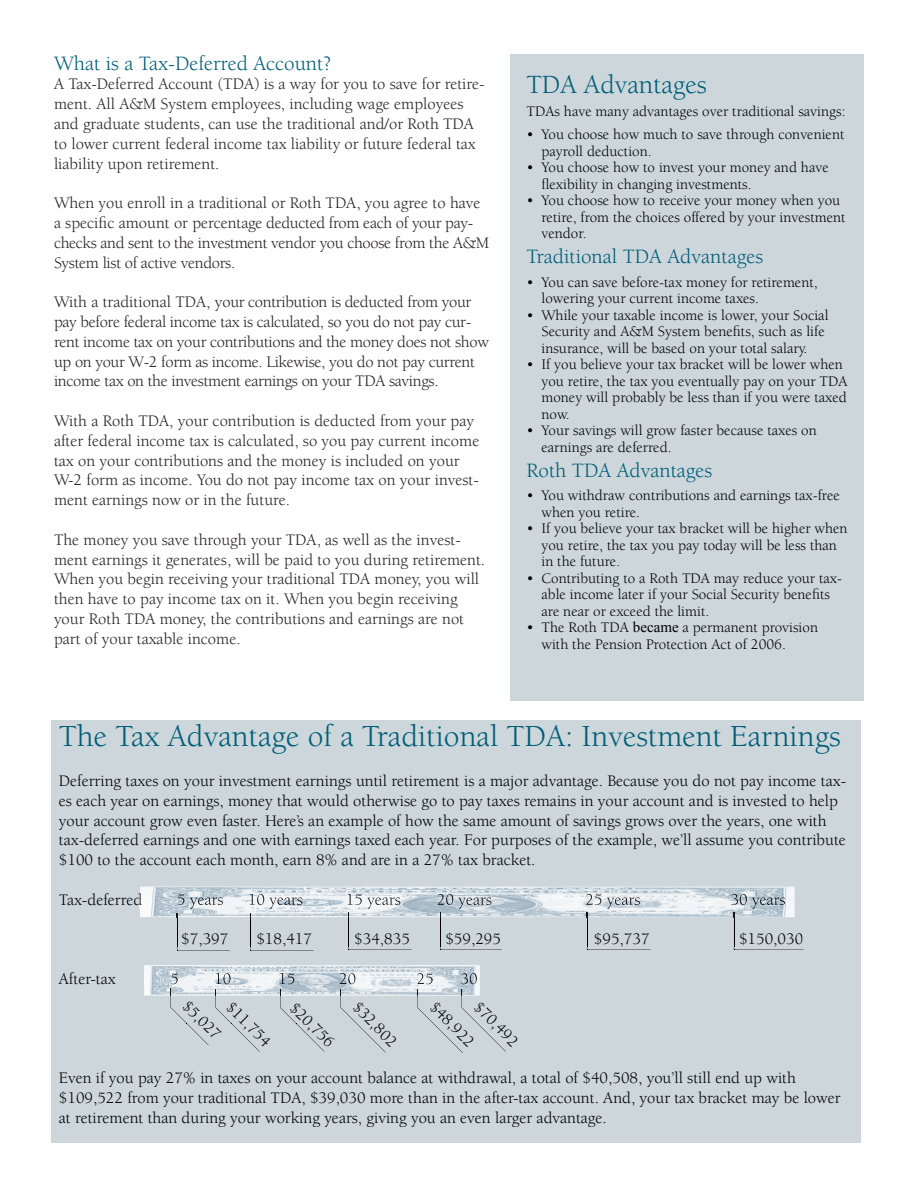
<style>
.page{position:relative;width:918px;height:1188px;background:#fff}
.page>*{position:absolute;margin:0;border:0;box-sizing:border-box;transform-origin:0 0}
.t1{font:31.5px "Berkeley";color:#005e77}
.t2{font:27px "Berkeley";color:#005e77}
.t3{font:21px "Berkeley";color:#005e77}
.t4{font:16.5px/19.8px "Berkeley";color:#000}
.t5{font:16.5px/19.8px "Berkeley";color:#231f20}
.t6{font:16.5px/19.8px "Berkeley";letter-spacing:-.02em;color:#231f20}
.t7{font:15px/16.5px "Berkeley";color:#000}
.s1{font-family:"Times New Roman"}
</style>
<div class="page">
<div style="left:510px;top:54px;width:354px;height:647px;background:#ccd6db"></div>
<div style="left:51px;top:720px;width:810px;height:422px;background:#ccd6db"></div>
<img style="left:140px;top:887px;width:655px;height:25px">
<img style="left:144px;top:965px;width:336px;height:31px">
<img style="left:140px;top:893px;width:645px;height:16px">
<img style="left:144px;top:972px;width:333px;height:12px">
<svg style="left:140px;top:912px;width:663px;height:39px"></svg>
<svg style="left:170px;top:988px;width:103px;height:64px"></svg>
<svg style="left:280px;top:989px;width:119px;height:64px"></svg>
<svg style="left:417px;top:989px;width:89px;height:64px"></svg>
<h3 class="t3" style="left:54px;top:52px;width:279px">What is a Tax-Deferred Account?</h3>
<p class="t5" style="left:54px;top:75px;width:432px">A Tax-Deferred Account (TDA) is a way for you to save for retire&shy;ment. All A&amp;M System employees, including wage employees and graduate students, can use the traditional and/or Roth TDA to lower current federal income tax liability or future federal tax liability upon retirement.</p>
<p class="t6" style="left:54px;top:193px;width:437px">When you enroll in a traditional or Roth TDA, you agree to have a specific amount or percentage deducted from each of your pay&shy;checks and sent to the investment vendor you choose from the A&amp;M System list of active vendors.</p>
<p class="t6" style="left:54px;top:292px;width:436px">With a traditional TDA, your contribution is deducted from your pay before federal income tax is calculated, so you do not pay cur&shy;rent income tax on your contributions and the money does not show up on your W-2 form as income. Likewise, you do not pay current income tax on the investment earnings on your TDA savings.</p>
<p class="t5" style="left:54px;top:411px;width:427px">With a Roth TDA, your contribution is deducted from your pay after federal income tax is calculated, so you pay current income tax on your contributions and the money is included on your W-2 form as income. You do not pay income tax on your invest&shy;ment earnings now or in the future.</p>
<p class="t5" style="left:54px;top:530px;width:433px">The money you save through your TDA, as well as the invest&shy;ment earnings it generates, will be paid to you during retirement.<br>When you begin receiving your traditional TDA money, you will then have to pay income tax on it. When you begin receiving your Roth TDA money, the contributions and earnings are not part of your taxable income.</p>
<h2 class="t2" style="left:526px;top:70px;width:182px">TDA Advantages</h2>
<p class="t7" style="left:526px;top:103px;width:321px">TDAs have many advantages over traditional savings:</p>
<p class="t7" style="left:542px;top:127px;width:305px;text-indent:-15px">• You choose how much to save through convenient payroll deduction.</p>
<p class="t7" style="left:542px;top:160px;width:289px;text-indent:-15px">• You choose how to invest your money and have flexibility in changing investments.</p>
<p class="t7" style="left:542px;top:193px;width:306px;text-indent:-15px">• You choose how to receive your money when you retire, from the choices offered by your investment vendor.</p>
<h3 class="t3" style="left:526px;top:246px;width:238px">Traditional TDA Advantages</h3>
<p class="t7" style="left:542px;top:274px;width:278px;text-indent:-15px">• You can save before-tax money for retirement, lowering your current income taxes.</p>
<p class="t7" style="left:542px;top:307px;width:289px;text-indent:-15px">• While your taxable income is lower, your Social<br>Security and A&amp;M System benefits, such as life insurance, will be based on your total salary.</p>
<p class="t7" style="left:542px;top:357px;width:308px;text-indent:-15px">• If you believe your tax bracket will be lower when you retire, the tax you eventually pay on your TDA money will probably be less than if you were taxed now.</p>
<p class="t7" style="left:542px;top:423px;width:277px;text-indent:-15px">• Your savings will grow faster because taxes on earnings are deferred.</p>
<h3 class="t3" style="left:526px;top:459px;width:187px">Roth TDA Advantages</h3>
<p class="t7" style="left:542px;top:487px;width:300px;text-indent:-15px">• You withdraw contributions and earnings tax-free when you retire.</p>
<p class="t7" style="left:542px;top:520px;width:308px;text-indent:-15px">• If you believe your tax bracket will be higher when you retire, the tax you pay today will be less than in the future.</p>
<p class="t7" style="left:542px;top:570px;width:302px;text-indent:-15px">• Contributing to a Roth TDA may reduce your tax&shy;able income later if your Social Security benefits are near or exceed the limit.</p>
<p class="t7" style="left:542px;top:619px;width:278px;text-indent:-15px">• The Roth TDA <span class="s1">became</span> a permanent provision with the Pension Protection Act of 2006.</p>
<h1 class="t1" style="left:59px;top:720px;width:784px">The Tax Advantage of a Traditional TDA: Investment Earnings</h1>
<p class="t4" style="left:59px;top:771px;width:789px">Deferring taxes on your investment earnings until retirement is a major advantage. Because you do not pay income tax&shy;es each year on earnings, money that would otherwise go to pay taxes remains in your account and is invested to help your account grow even faster. Here’s an example of how the same amount of savings grows over the years, one with tax-deferred earnings and one with earnings taxed each year. For purposes of the example, we’ll assume you contribute $100 to the account each month, earn 8% and are in a 27% tax bracket.</p>
<p class="t4" style="left:59px;top:890px;width:85px">Tax-deferred</p>
<p class="t4" style="left:59px;top:969px;width:58px">After-tax</p>
<p class="t4" style="left:181px;top:930px;width:49px">$7,397</p>
<p class="t4" style="left:256px;top:930px;width:57px">$18,417</p>
<p class="t4" style="left:354px;top:930px;width:57px">$34,835</p>
<p class="t4" style="left:445px;top:930px;width:57px">$59,295</p>
<p class="t4" style="left:594px;top:930px;width:57px">$95,737</p>
<p class="t4" style="left:739px;top:930px;width:66px">$150,030</p>
<p class="t4" style="left:192px;top:997px;width:49px;rotate:45deg">$5,027</p>
<p class="t4" style="left:236px;top:998px;width:57px;rotate:45deg">$11,754</p>
<p class="t4" style="left:299px;top:998px;width:57px;rotate:45deg">$20,756</p>
<p class="t4" style="left:362px;top:998px;width:57px;rotate:45deg">$32,802</p>
<p class="t4" style="left:439px;top:998px;width:57px;rotate:45deg">$48,922</p>
<p class="t4" style="left:483px;top:998px;width:57px;rotate:45deg">$70,492</p>
<p class="t4" style="left:59px;top:1068px;width:783px">Even if you pay 27% in taxes on your account balance at withdrawal, a total of $40,508, you’ll still end up with $109,522 from your traditional TDA, $39,030 more than in the after-tax account. And, your tax bracket may be lower at retirement than during your working years, giving you an even larger advantage.</p>
</div>
